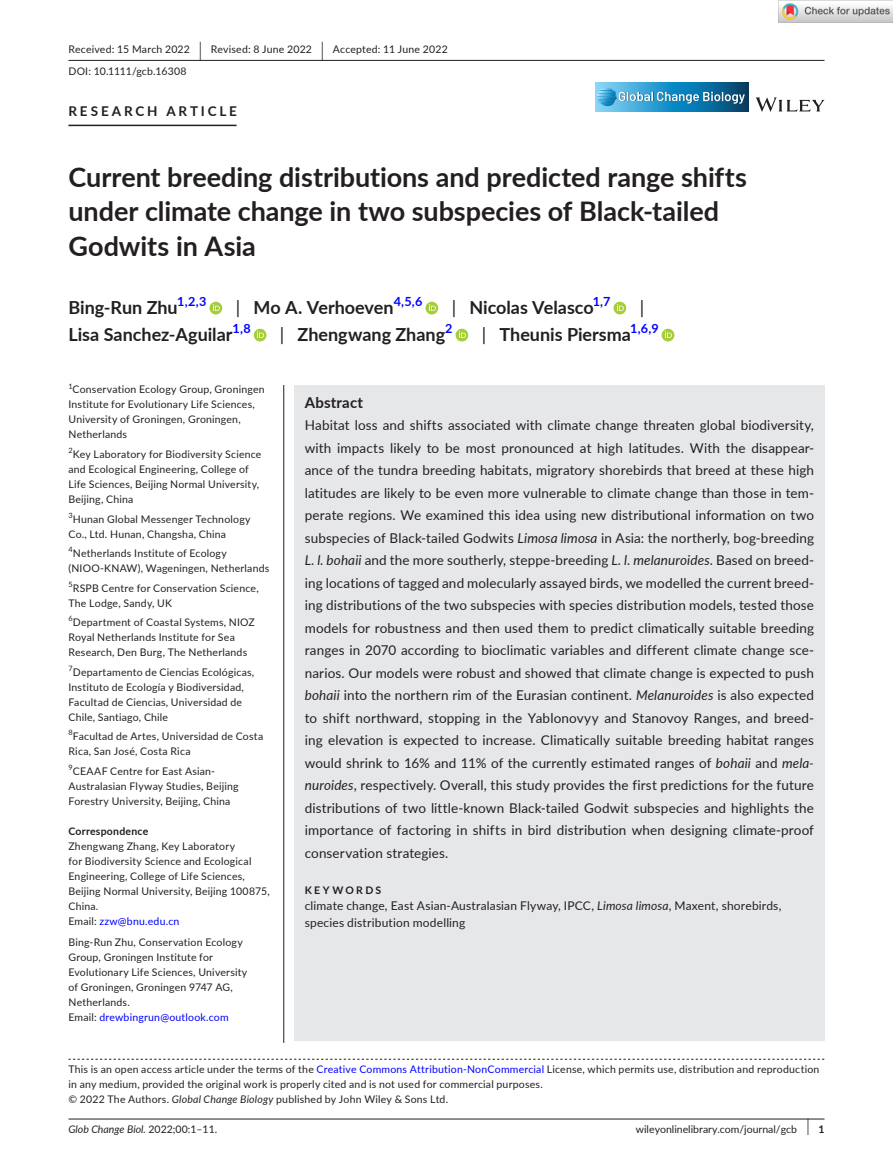
<style>
.page{position:relative;width:893px;height:1174px;background:#fff}
.page>*{position:absolute;margin:0;border:0;box-sizing:border-box;transform-origin:0 0}
.t1{font:700 27px/34.5px "Lato";letter-spacing:-.005em;color:#231f20}
.t2{font:700 18px "Lato";color:#231f20}
.t3{font:18px "Lato";color:#231f20}
.t4{font:700 15px "Lato";letter-spacing:.015em;color:#231f20}
.t5{font:13.5px/22.5px "Lato";letter-spacing:.01em;color:#231f20;text-align:justify}
.t6{font:700 13.5px "Lato";letter-spacing:.21em;color:#231f20}
.t7{font:700 12.6px "Lato";color:#00f}
.t8{font:12px/16.5px "Lato";letter-spacing:.015em;color:#231f20}
.t9{font:10.5px/15px "Lato";letter-spacing:.02em;color:#231f20}
.t10{font:10.5px "Lato";color:#231f20}
.t11{font:italic 10.5px "Lato";color:#231f20}
.t12{font:700 10.5px "Lato";letter-spacing:.02em;color:#231f20}
.t13{font:700 10.5px "Lato";letter-spacing:.22em;color:#231f20}
.t14{font:7.35px "Lato";color:#231f20}
.s1{font-size:19.65px}
.s2{font-weight:400}
.s3{color:#00f}
.s4{font-style:italic}
.s5{font-style:normal}
.s6{font-size:17.4px}
.s7{font-weight:700}
</style>
<div class="page">
<hr style="left:68px;top:1118px;width:756px;height:1px;background:#231f20">
<svg style="left:756px;top:97px;width:68px;height:15px"></svg>
<svg style="left:595px;top:82px;width:153px;height:29px;background:#2b8bbb"></svg>
<svg style="left:597px;top:87px;width:148px;height:19px;background:#4799c2"></svg>
<hr style="left:68px;top:60px;width:756px;height:1px;background:#231f20">
<hr style="left:68px;top:125px;width:169px;height:1px;background:#231f20">
<div style="left:209px;top:302px;width:13px;height:12px;background:#a5cd39;border-radius:50%"></div>
<svg style="left:213px;top:304px;width:7px;height:7px"></svg>
<div style="left:425px;top:302px;width:13px;height:12px;background:#a5cd39;border-radius:50%"></div>
<svg style="left:429px;top:304px;width:7px;height:7px"></svg>
<div style="left:613px;top:302px;width:13px;height:12px;background:#a5cd39;border-radius:50%"></div>
<svg style="left:617px;top:304px;width:7px;height:7px"></svg>
<div style="left:254px;top:329px;width:12px;height:12px;background:#a5cd39;border-radius:50%"></div>
<svg style="left:257px;top:331px;width:7px;height:7px"></svg>
<div style="left:456px;top:329px;width:12px;height:12px;background:#a5cd39;border-radius:50%"></div>
<svg style="left:459px;top:331px;width:7px;height:7px"></svg>
<div style="left:662px;top:329px;width:12px;height:12px;background:#a5cd39;border-radius:50%"></div>
<svg style="left:665px;top:331px;width:7px;height:7px"></svg>
<svg style="left:68px;top:1058px;width:756px;height:1px"></svg>
<div style="left:294px;top:385px;width:530px;height:655px;background:#e6e7e9"></div>
<hr style="left:283px;top:385px;width:1px;height:657px;background:#231f20">
<img style="left:779px;top:0;width:114px;height:23px">
<p class="t9" style="left:68px;top:38px;width:381px;line-height:21.8px">Received: 15 March 2022 <span class="s1">|</span> Revised: 8 June 2022 <span class="s1">|</span> Accepted: 11 June 2022<br>DOI: 10.1111/gcb.16308</p>
<p class="t6" style="left:68px;top:101px;width:170px">RESEARCH ARTICLE</p>
<h1 class="t1" style="left:68px;top:159px;width:680px">Current breeding distributions and predicted range shifts under climate change in two subspecies of Black-tailed<br>Godwits in Asia</h1>
<h2 class="t2" style="left:68px;top:295px;width:111px">Bing-Run Zhu</h2>
<p class="t7" style="left:177px;top:292px;width:31px">1,2,3</p>
<h2 class="t2" style="left:236px;top:295px;width:159px"><span class="s2">|</span> Mo A. Verhoeven</h2>
<p class="t7" style="left:394px;top:292px;width:30px">4,5,6</p>
<h2 class="t2" style="left:452px;top:295px;width:143px"><span class="s2">|</span> Nicolas Velasco</h2>
<p class="t7" style="left:593px;top:292px;width:19px">1,7</p>
<h2 class="t3" style="left:640px;top:295px;width:6px">|</h2>
<h2 class="t2" style="left:68px;top:322px;width:166px">Lisa Sanchez-Aguilar</h2>
<p class="t7" style="left:233px;top:319px;width:20px">1,8</p>
<h2 class="t2" style="left:280px;top:322px;width:167px"><span class="s2">|</span> Zhengwang Zhang</h2>
<p class="t7" style="left:445px;top:319px;width:9px">2</p>
<h2 class="t2" style="left:482px;top:322px;width:151px"><span class="s2">|</span> Theunis Piersma</h2>
<p class="t7" style="left:630px;top:319px;width:30px">1,6,9</p>
<p class="t14" style="left:68px;top:381px;width:6px">1</p>
<p class="t9" style="left:68px;top:382px;width:198px;text-indent:4px">Conservation Ecology Group, Groningen Institute for Evolutionary Life Sciences, University of Groningen, Groningen, Netherlands</p>
<p class="t9" style="left:68px;top:446px;width:195px"><sup>2</sup>Key Laboratory for Biodiversity Science and Ecological Engineering, College of Life Sciences, Beijing Normal University, Beijing, China</p>
<p class="t9" style="left:68px;top:511px;width:184px"><sup>3</sup>Hunan Global Messenger Technology<br>Co., Ltd. Hunan, Changsha, China</p>
<p class="t9" style="left:68px;top:545px;width:202px"><sup>4</sup>Netherlands Institute of Ecology (NIOO-KNAW), Wageningen, Netherlands</p>
<p class="t9" style="left:68px;top:580px;width:192px"><sup>5</sup>RSPB Centre for Conservation Science,<br>The Lodge, Sandy, UK</p>
<p class="t9" style="left:68px;top:614px;width:188px"><sup>6</sup>Department of Coastal Systems, NIOZ<br>Royal Netherlands Institute for Sea<br>Research, Den Burg, The Netherlands</p>
<p class="t9" style="left:68px;top:664px;width:187px"><sup>7</sup>Departamento de Ciencias Ecológicas, Instituto de Ecología y Biodiversidad, Facultad de Ciencias, Universidad de Chile, Santiago, Chile</p>
<p class="t9" style="left:68px;top:728px;width:196px"><sup>8</sup>Facultad de Artes, Universidad de Costa<br>Rica, San José, Costa Rica</p>
<p class="t9" style="left:68px;top:763px;width:172px"><sup>9</sup>CEAAF Centre for East Asian-<br>Australasian Flyway Studies, Beijing<br>Forestry University, Beijing, China</p>
<p class="t12" style="left:68px;top:823px;width:81px">Correspondence</p>
<p class="t9" style="left:68px;top:838px;width:203px">Zhengwang Zhang, Key Laboratory<br>for Biodiversity Science and Ecological<br>Engineering, College of Life Sciences,<br>Beijing Normal University, Beijing 100875,<br>China.<br>Email: <span class="s3">zzw@bnu.edu.cn</span></p>
<p class="t9" style="left:68px;top:934px;width:180px">Bing-Run Zhu, Conservation Ecology<br>Group, Groningen Institute for<br>Evolutionary Life Sciences, University of Groningen, Groningen 9747 AG,<br>Netherlands.<br>Email: <span class="s3">drewbingrun@outlook.com</span></p>
<h3 class="t4" style="left:305px;top:391px;width:60px">Abstract</h3>
<p class="t5" style="left:305px;top:413px;width:511px">Habitat loss and shifts associated with climate change threaten global biodiversity, with impacts likely to be most pronounced at high latitudes. With the disappear&shy;ance of the tundra breeding habitats, migratory shorebirds that breed at these high latitudes are likely to be even more vulnerable to climate change than those in tem&shy;perate regions. We examined this idea using new distributional information on two subspecies of Black-tailed Godwits <span class="s4">Limosa limosa</span> in Asia: the northerly, bog-breeding <span class="s4">L. l. bohaii</span> and the more southerly, steppe-breeding <span class="s4">L. l. melanuroides</span>. Based on breed&shy;ing locations of tagged and molecularly assayed birds, we modelled the current breed&shy;ing distributions of the two subspecies with species distribution models, tested those models for robustness and then used them to predict climatically suitable breeding ranges in 2070 according to bioclimatic variables and different climate change sce&shy;narios. Our models were robust and showed that climate change is expected to push <span class="s4">bohaii</span> into the northern rim of the Eurasian continent. <span class="s4">Melanuroides</span> is also expected to shift northward, stopping in the Yablonovyy and Stanovoy Ranges, and breed&shy;ing elevation is expected to increase. Climatically suitable breeding habitat ranges would shrink to 16% and 11% of the currently estimated ranges of <span class="s4">bohaii</span> and <span class="s4">mela&shy;nuroides</span>, respectively. Overall, this study provides the first predictions for the future distributions of two little-known Black-tailed Godwit subspecies and highlights the importance of factoring in shifts in bird distribution when designing climate-proof conservation strategies.</p>
<p class="t13" style="left:305px;top:882px;width:78px">KEYWORDS</p>
<p class="t8" style="left:305px;top:897px;width:478px">climate change, East Asian-Australasian Flyway, IPCC, <span class="s4">Limosa limosa</span>, Maxent, shorebirds, species distribution modelling</p>
<p class="t9" style="left:68px;top:1061px;width:752px">This is an open access article under the terms of the <span class="s3">Creative Commons Attribution-NonCommercial</span> License, which permits use, distribution and reproduction in any medium, provided the original work is properly cited and is not used for commercial purposes.<br>© 2022 The Authors. <span class="s4">Global Change Biology</span> published by John Wiley &amp; Sons Ltd.</p>
<p class="t11" style="left:68px;top:1121px;width:150px">Glob Change Biol. <span class="s5">2022;00:1–11.</span></p>
<p class="t10" style="left:636px;top:1121px;width:190px">wileyonlinelibrary.com/journal/gcb <span class="s6">|</span> <span class="s7">1</span></p>
</div>
